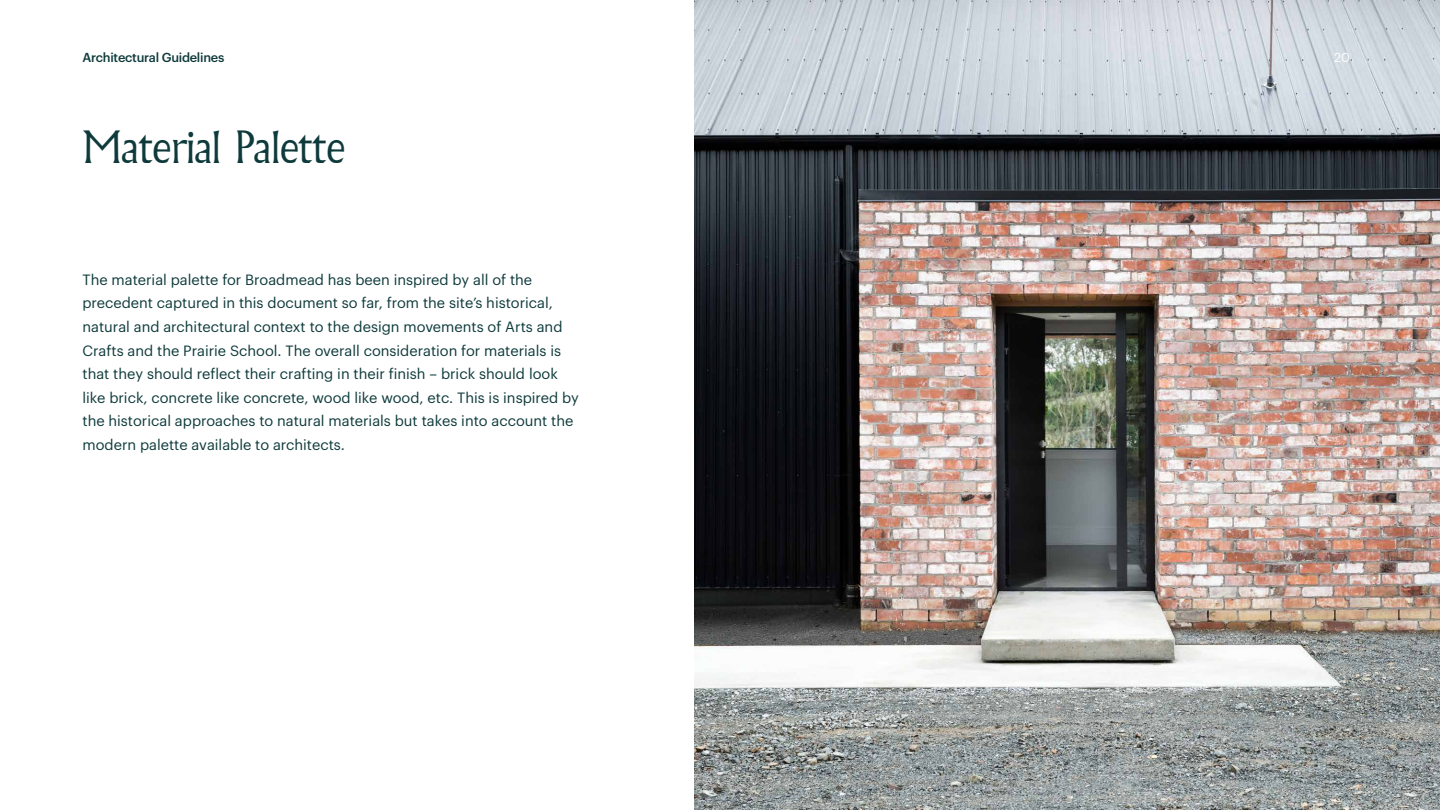
<style>
.page{position:relative;width:1440px;height:810px;background:#fff}
.page>*{position:absolute;margin:0;border:0;box-sizing:border-box;transform-origin:0 0}
.t1{font:300 43.42px "Albertus";letter-spacing:-.02em;color:#0e3a3b}
.t2{font:14.55px/23.5px "Graphik";color:#0e3a3b}
.t3{font:500 12.75px "Graphik";letter-spacing:-.02em;color:#0e3a3b}
.t4{font:12.75px "Graphik";color:#fff}
</style>
<div class="page">
<img style="left:695px;top:0;width:745px;height:810px">
<p class="t3" style="left:82px;top:48px;width:143px">Architectural Guidelines</p>
<p class="t4" style="left:1334px;top:48px;width:17px">20</p>
<h1 class="t1" style="left:82px;top:121px;width:264px">Material Palette</h1>
<p class="t2" style="left:82px;top:267px;width:498px">The material palette for Broadmead has been inspired by all of the precedent captured in this document so far, from the site’s historical, natural and architectural context to the design movements of Arts and Crafts and the Prairie School. The overall consideration for materials is that they should reflect their crafting in their finish – brick should look like brick, concrete like concrete, wood like wood, etc. This is inspired by the historical approaches to natural materials but takes into account the modern palette available to architects.</p>
</div>
